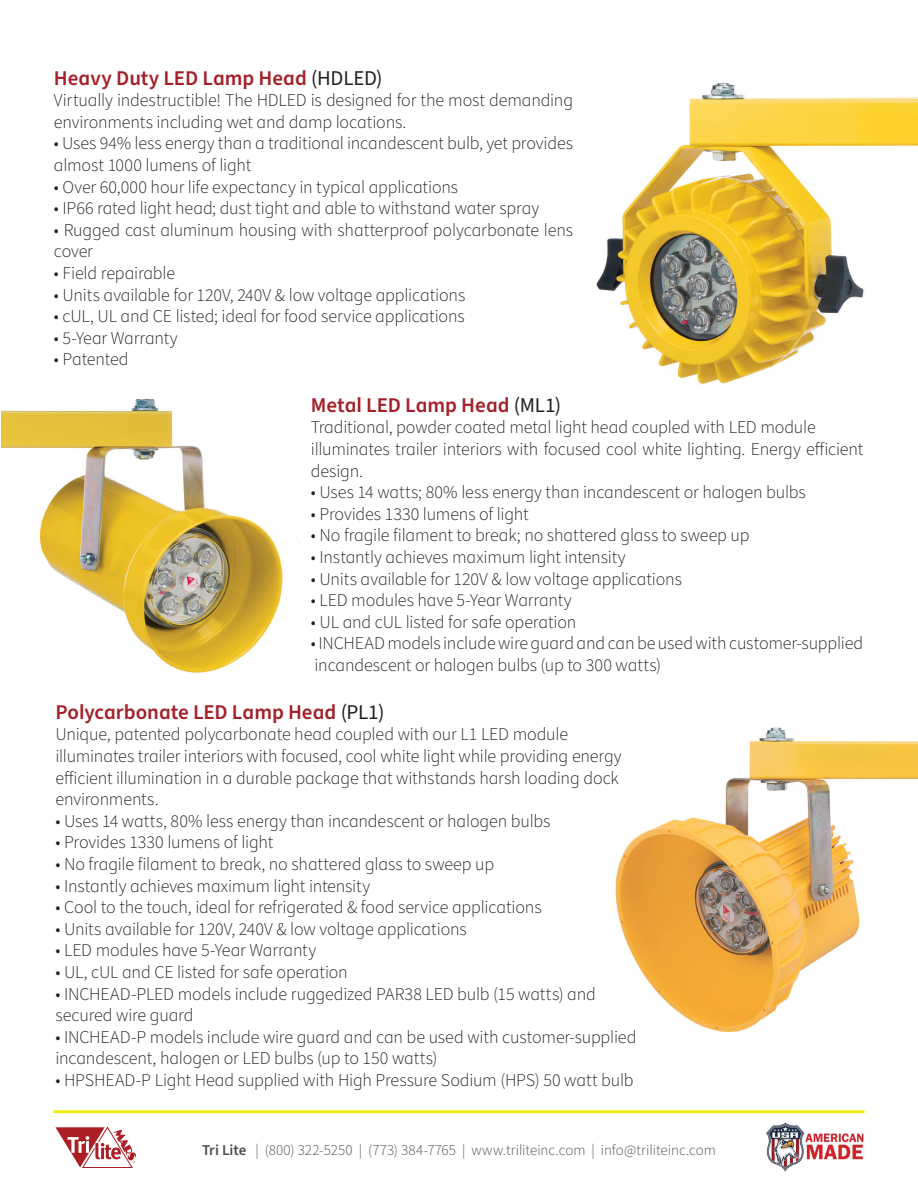
<style>
.page{position:relative;width:918px;height:1188px;background:#fff}
.page>*{position:absolute;margin:0;border:0;box-sizing:border-box;transform-origin:0 0}
.Body{font:600 21px "Source Sans Pro";color:#a42028}
.Body-2{font:300 18px/21.6px "Source Sans Pro";letter-spacing:-.01em;color:#231f20}
.t1{font:300 15px "Source Sans Pro";color:#4d4d4d}
.s1{font-weight:400;color:#231f20}
.s2{font-weight:600}
</style>
<div class="page">
<hr style="left:53px;top:1110px;width:812px;height:3px;background:#f1ea17">
<svg style="left:55px;top:1127px;width:81px;height:41px"></svg>
<img style="left:766px;top:1123px;width:98px;height:49px">
<img style="left:1px;top:399px;width:299px;height:274px">
<img style="left:615px;top:727px;width:303px;height:305px">
<img style="left:596px;top:82px;width:322px;height:302px">
<svg style="left:1px;top:512px;width:66px;height:122px"></svg>
<p class="Body" style="left:54px;top:64px;width:330px">Heavy Duty LED Lamp Head <span class="s1">(HDLED)</span></p>
<p class="Body-2" style="left:54px;top:90px;width:521px">Virtually indestructible! The HDLED is designed for the most demanding environments including wet and damp locations.</p>
<p class="Body-2" style="left:54px;top:133px;width:521px">• Uses 94% less energy than a traditional incandescent bulb, yet provides almost 1000 lumens of light</p>
<p class="Body-2" style="left:54px;top:176px;width:406px">• Over 60,000 hour life expectancy in typical applications</p>
<p class="Body-2" style="left:54px;top:198px;width:487px">• IP66 rated light head; dust tight and able to withstand water spray</p>
<p class="Body-2" style="left:54px;top:220px;width:521px">• Rugged cast aluminum housing with shatterproof polycarbonate lens cover</p>
<p class="Body-2" style="left:54px;top:263px;width:123px">• Field repairable</p>
<p class="Body-2" style="left:54px;top:284px;width:413px">• Units available for 120V, 240V &amp; low voltage applications</p>
<p class="Body-2" style="left:54px;top:306px;width:412px">• cUL, UL and CE listed; ideal for food service applications</p>
<p class="Body-2" style="left:54px;top:328px;width:125px">• 5-Year Warranty</p>
<p class="Body-2" style="left:54px;top:349px;width:76px">• Patented</p>
<p class="Body" style="left:311px;top:391px;width:252px">Metal LED Lamp Head <span class="s1">(ML1)</span></p>
<p class="Body-2" style="left:311px;top:417px;width:506px">Traditional, powder coated metal light head coupled with LED module</p>
<p class="Body-2" style="left:311px;top:439px;width:554px">illuminates trailer interiors with focused cool white lighting. Energy efficient design.</p>
<p class="Body-2" style="left:311px;top:482px;width:496px">• Uses 14 watts; 80% less energy than incandescent or halogen bulbs</p>
<p class="Body-2" style="left:311px;top:504px;width:219px">• Provides 1330 lumens of light</p>
<p class="Body-2" style="left:311px;top:525px;width:440px">• No fragile filament to break; no shattered glass to sweep up</p>
<p class="Body-2" style="left:311px;top:547px;width:316px">• Instantly achieves maximum light intensity</p>
<p class="Body-2" style="left:311px;top:568px;width:373px">• Units available for 120V &amp; low voltage applications</p>
<p class="Body-2" style="left:311px;top:590px;width:262px">• LED modules have 5-Year Warranty</p>
<p class="Body-2" style="left:311px;top:612px;width:267px">• UL and cUL listed for safe operation</p>
<p class="Body-2" style="left:311px;top:633px;width:554px">• INCHEAD models include wire guard and can be used with customer-supplied</p>
<p class="Body-2" style="left:315px;top:655px;width:348px">incandescent or halogen bulbs (up to 300 watts)</p>
<p class="Body" style="left:55px;top:698px;width:330px">Polycarbonate LED Lamp Head <span class="s1">(PL1)</span></p>
<p class="Body-2" style="left:55px;top:724px;width:568px">Unique, patented polycarbonate head coupled with our L1 LED module illuminates trailer interiors with focused, cool white light while providing energy efficient illumination in a durable package that withstands harsh loading dock environments.</p>
<p class="Body-2" style="left:55px;top:811px;width:496px">• Uses 14 watts, 80% less energy than incandescent or halogen bulbs</p>
<p class="Body-2" style="left:55px;top:832px;width:219px">• Provides 1330 lumens of light</p>
<p class="Body-2" style="left:55px;top:854px;width:440px">• No fragile filament to break, no shattered glass to sweep up</p>
<p class="Body-2" style="left:55px;top:875px;width:316px">• Instantly achieves maximum light intensity</p>
<p class="Body-2" style="left:55px;top:897px;width:488px">• Cool to the touch, ideal for refrigerated &amp; food service applications</p>
<p class="Body-2" style="left:55px;top:919px;width:413px">• Units available for 120V, 240V &amp; low voltage applications</p>
<p class="Body-2" style="left:55px;top:940px;width:262px">• LED modules have 5-Year Warranty</p>
<p class="Body-2" style="left:55px;top:962px;width:294px">• UL, cUL and CE listed for safe operation</p>
<p class="Body-2" style="left:55px;top:983px;width:542px">• INCHEAD-PLED models include ruggedized PAR38 LED bulb (15 watts) and secured wire guard</p>
<p class="Body-2" style="left:55px;top:1027px;width:583px">• INCHEAD-P models include wire guard and can be used with customer-supplied incandescent, halogen or LED bulbs (up to 150 watts)</p>
<p class="Body-2" style="left:55px;top:1070px;width:580px">• HPSHEAD-P Light Head supplied with High Pressure Sodium (HPS) 50 watt bulb</p>
<p class="t1" style="left:202px;top:1140px;width:515px"><span class="s2">Tri Lite</span> | (800) 322-5250 | (773) 384-7765 | www.triliteinc.com | info@triliteinc.com</p>
</div>
